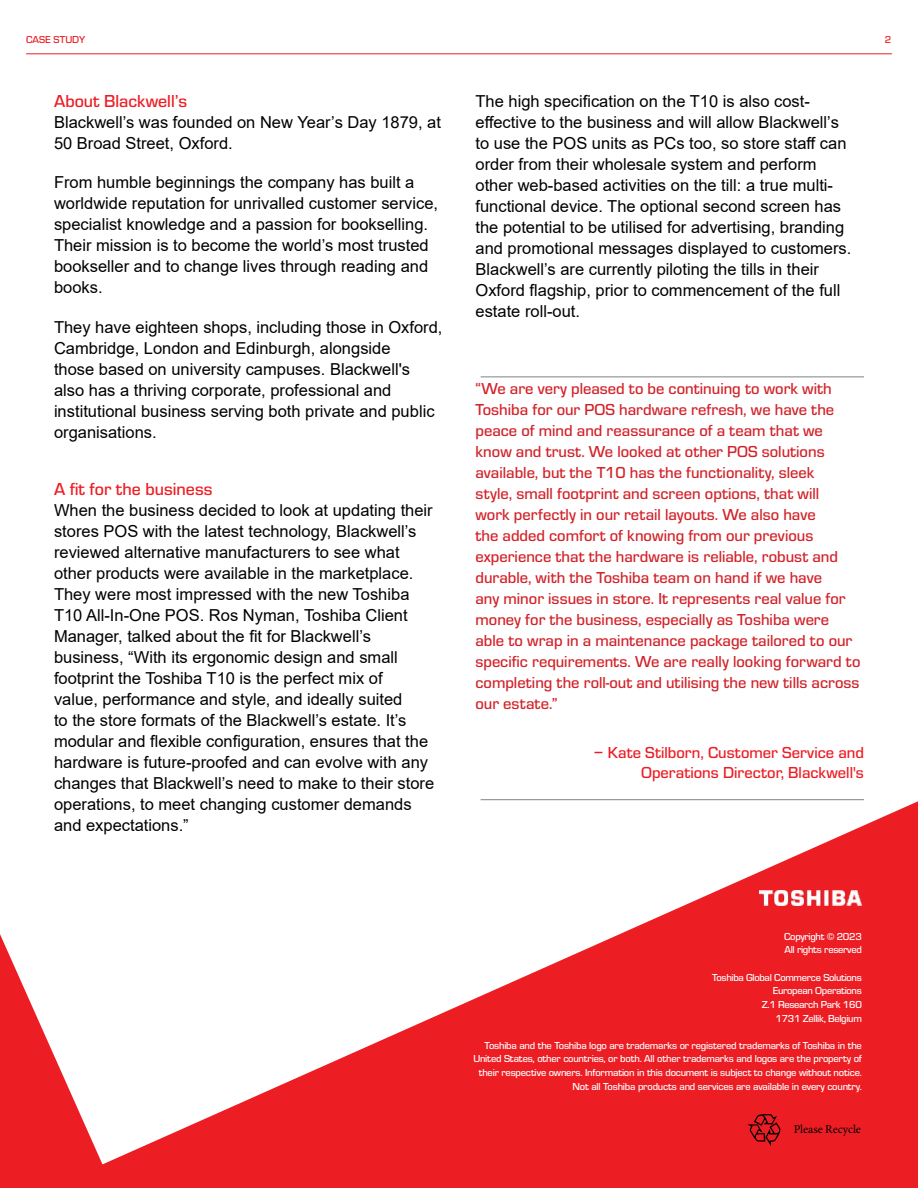
<style>
.page{position:relative;width:918px;height:1188px;background:#fff}
.page>*{position:absolute;margin:0;border:0;box-sizing:border-box;transform-origin:0 0}
.t1{font:500 18px "Eurostile";color:#ed1d24}
.t2{font:16.5px/21px "Arial";color:#000}
.t3{font:500 16.5px/21px "Eurostile";color:#d2232a}
.t4{font:500 16.5px/19.8px "Eurostile";color:#ed1d24;text-align:right}
.t5{font:12px "Minion Pro";letter-spacing:-.01em;color:#000}
.legalsandfootnotes{font:500 10.5px/13.6px "Eurostile";letter-spacing:-.02em;color:#fff;text-align:right}
.t6{font:500 10.5px "Eurostile";letter-spacing:.005em;color:#ed1d24}
</style>
<div class="page">
<svg style="left:0;top:801px;width:918px;height:387px;fill:#ed1d24"></svg>
<hr style="left:26px;top:54px;width:866px;height:1px;background:#ed1d24">
<hr style="left:481px;top:376px;width:383px;height:1px;background:#808285">
<hr style="left:481px;top:799px;width:383px;height:1px;background:#808285">
<svg style="left:747px;top:1114px;width:34px;height:32px"></svg>
<img style="left:760px;top:890px;width:102px;height:16px">
<p class="t6" style="left:26px;top:33px;width:61px">CASE STUDY</p>
<p class="t6" style="left:885px;top:33px;width:8px">2</p>
<p class="t1" style="left:54px;top:88px;width:135px">About Blackwell’s</p>
<p class="t2" style="left:54px;top:111px;width:389px">Blackwell’s was founded on New Year’s Day 1879, at<br>50 Broad Street, Oxford.</p>
<p class="t2" style="left:54px;top:172px;width:386px">From humble beginnings the company has built a worldwide reputation for unrivalled customer service, specialist knowledge and a passion for bookselling.<br>Their mission is to become the world’s most trusted bookseller and to change lives through reading and books.</p>
<p class="t2" style="left:54px;top:317px;width:390px">They have eighteen shops, including those in Oxford, Cambridge, London and Edinburgh, alongside<br>those based on university campuses. Blackwell's also has a thriving corporate, professional and institutional business serving both private and public organisations.</p>
<p class="t1" style="left:54px;top:476px;width:160px">A fit for the business</p>
<p class="t2" style="left:54px;top:499px;width:382px">When the business decided to look at updating their stores POS with the latest technology, Blackwell’s reviewed alternative manufacturers to see what other products were available in the marketplace.<br>They were most impressed with the new Toshiba T10 All-In-One POS. Ros Nyman, Toshiba Client Manager, talked about the fit for Blackwell’s business, “With its ergonomic design and small footprint the Toshiba T10 is the perfect mix of<br>value, performance and style, and ideally suited<br>to the store formats of the Blackwell’s estate. It’s modular and flexible configuration, ensures that the hardware is future-proofed and can evolve with any changes that Blackwell’s need to make to their store operations, to meet changing customer demands and expectations.”</p>
<p class="t2" style="left:476px;top:90px;width:377px">The high specification on the T10 is also cost&shy;effective to the business and will allow Blackwell’s to use the POS units as PCs too, so store staff can order from their wholesale system and perform other web-based activities on the till: a true multi&shy;functional device. The optional second screen has the potential to be utilised for advertising, branding and promotional messages displayed to customers.<br>Blackwell’s are currently piloting the tills in their Oxford flagship, prior to commencement of the full estate roll-out.</p>
<p class="t3" style="left:476px;top:377px;width:387px">“We are very pleased to be continuing to work with Toshiba for our POS hardware refresh, we have the peace of mind and reassurance of a team that we know and trust. We looked at other POS solutions available, but the T10 has the functionality, sleek<br>style, small footprint and screen options, that will<br>work perfectly in our retail layouts. We also have<br>the added comfort of knowing from our previous experience that the hardware is reliable, robust and durable, with the Toshiba team on hand if we have<br>any minor issues in store. It represents real value for money for the business, especially as Toshiba were able to wrap in a maintenance package tailored to our specific requirements. We are really looking forward to completing the roll-out and utilising the new tills across our estate.”</p>
<p class="t4" style="left:593px;top:742px;width:272px">− Kate Stilborn, Customer Service and<br>Operations Director, Blackwell's</p>
<p class="legalsandfootnotes" style="left:784px;top:929px;width:79px">Copyright © 2023</p>
<p class="legalsandfootnotes" style="left:785px;top:943px;width:79px">All rights reserved</p>
<p class="legalsandfootnotes" style="left:712px;top:970px;width:151px">Toshiba Global Commerce Solutions</p>
<p class="legalsandfootnotes" style="left:773px;top:983px;width:91px">European Operations</p>
<p class="legalsandfootnotes" style="left:762px;top:997px;width:102px">Z.1 Research Park 160</p>
<p class="legalsandfootnotes" style="left:775px;top:1011px;width:88px">1731 Zellik, Belgium</p>
<p class="legalsandfootnotes" style="left:473px;top:1038px;width:390px">Toshiba and the Toshiba logo are trademarks or registered trademarks of Toshiba in the<br>United States, other countries, or both. All other trademarks and logos are the property of their respective owners. Information in this document is subject to change without notice.</p>
<p class="legalsandfootnotes" style="left:573px;top:1079px;width:291px">Not all Toshiba products and services are available in every country.</p>
<p class="t5" style="left:794px;top:1121px;width:69px">Please Recycle</p>
</div>
